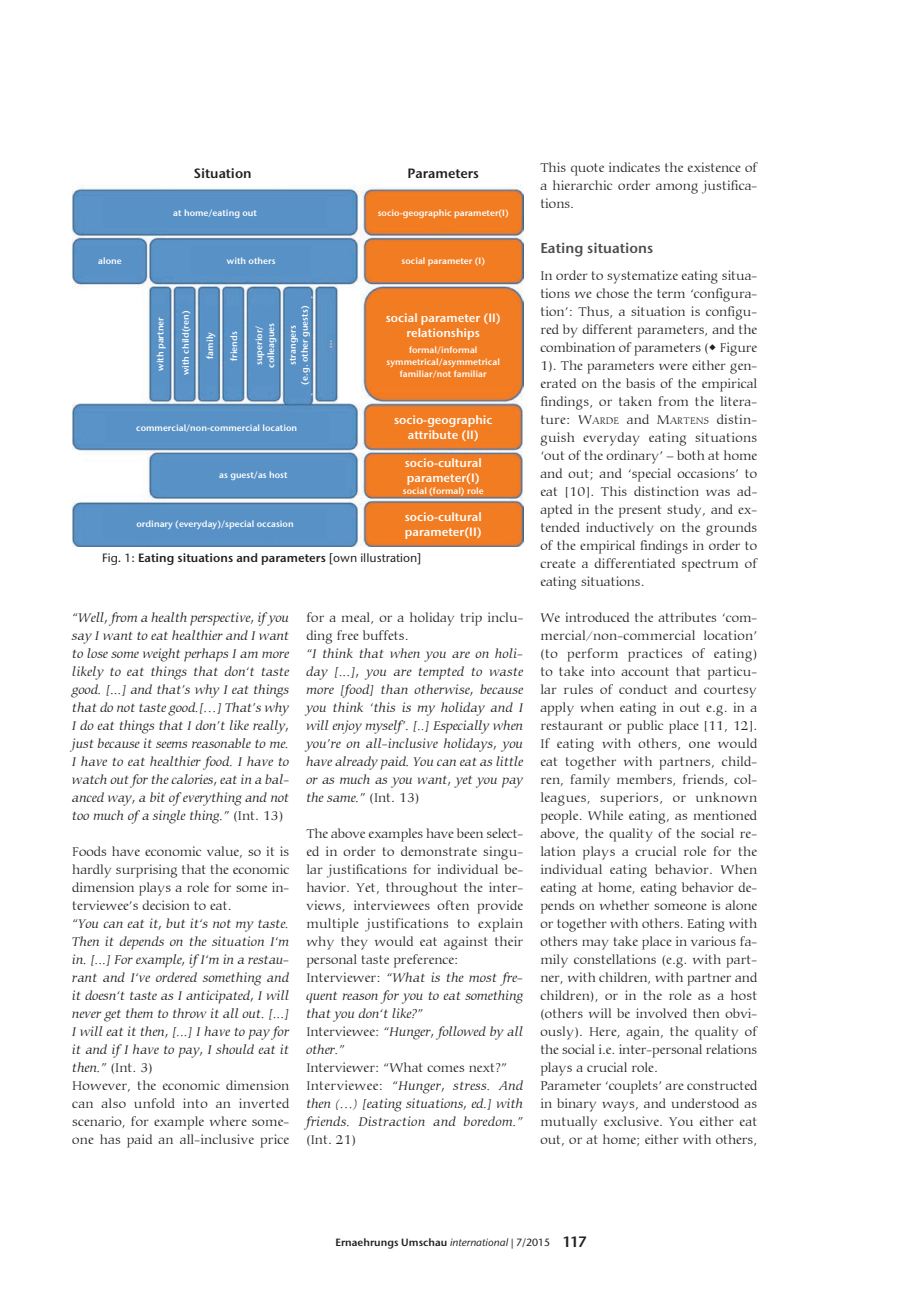
<style>
.page{position:relative;width:919px;height:1289px;background:#fff}
.page>*{position:absolute;margin:0;border:0;box-sizing:border-box;transform-origin:0 0}
.t1{font:600 14.25px "Stone Sans ITC Pro";color:#4b4c4d}
.t2{font:300 13.5px/18px "Carmina BT";letter-spacing:.005em;color:#231f20;text-align:justify}
.t3{font:italic 300 13.5px/18px "Carmina BT";color:#231f20;text-align:justify}
.t4{font:italic 300 13.5px/18px "Carmina BT";letter-spacing:.02em;color:#231f20}
.t5{font:600 13.5px "Stone Sans ITC Pro";color:#231f20}
.t6{font:600 12px/15px "Stone Sans ITC Pro";color:#fff;text-align:center}
.t7{font:600 12px "Stone Sans ITC Pro";color:#231f20}
.t8{font:600 10.5px "Stone Sans ITC Pro";color:#231f20}
.t9{font:600 9px/12px "Stone Sans ITC Pro";color:#fff;text-align:center}
.s1{font-family:"Stone Sans ITC Std";font-weight:500}
.s2{font-style:normal}
.s3{font-style:italic}
.s4{font-style:inherit}
.s5{font-size:10.2px}
.s6{font-family:"Stone Sans ITC Std";font-weight:500;font-style:italic}
.s7{font-size:15px}
</style>
<div class="page">
<img style="left:72px;top:184px;width:451px;height:362px">
<div style="left:370px;top:198px;width:146px;height:30px;background:#f27c22"></div>
<div style="left:370px;top:245px;width:146px;height:30px;background:#f27c22"></div>
<div style="left:370px;top:303px;width:146px;height:84px;background:#f27c22"></div>
<div style="left:370px;top:412px;width:146px;height:30px;background:#f27c22"></div>
<div style="left:370px;top:457px;width:146px;height:37px;background:#f27c22"></div>
<div style="left:370px;top:509px;width:146px;height:30px;background:#f27c22"></div>
<div style="left:105px;top:412px;width:223px;height:30px;background:#5891c6"></div>
<div style="left:103px;top:509px;width:224px;height:30px;background:#5891c6"></div>
<div style="left:161px;top:460px;width:185px;height:30px;background:#5891c6"></div>
<div style="left:103px;top:198px;width:224px;height:30px;background:#5891c6"></div>
<div style="left:191px;top:245px;width:120px;height:30px;background:#5891c6"></div>
<div style="left:80px;top:245px;width:60px;height:30px;background:#5891c6"></div>
<div style="left:152px;top:303px;width:16px;height:81px;background:#5891c6"></div>
<div style="left:178px;top:302px;width:15px;height:81px;background:#5891c6"></div>
<div style="left:202px;top:305px;width:16px;height:81px;background:#5891c6"></div>
<div style="left:226px;top:306px;width:16px;height:80px;background:#5891c6"></div>
<div style="left:251px;top:305px;width:28px;height:81px;background:#5891c6"></div>
<div style="left:286px;top:292px;width:25px;height:106px;background:#5891c6"></div>
<div style="left:159px;top:161px;width:127px;height:25px;background:#fff"></div>
<div style="left:380px;top:161px;width:126px;height:25px;background:#fff"></div>
<p class="t5" style="left:194px;top:165px;width:59px">Situation</p>
<p class="t5" style="left:407px;top:165px;width:73px">Parameters</p>
<p class="t9" style="left:173px;top:207px;width:85px">at home/eating out</p>
<p class="t9" style="left:98px;top:254px;width:25px">alone</p>
<p class="t9" style="left:227px;top:254px;width:50px">with others</p>
<p class="t9" style="left:154px;top:371px;width:55px;rotate:-90deg">with partner</p>
<p class="t9" style="left:180px;top:375px;width:66px;rotate:-90deg">with child(ren)</p>
<p class="t9" style="left:204px;top:358px;width:28px;rotate:-90deg">family</p>
<p class="t9" style="left:228px;top:361px;width:31px;rotate:-90deg">friends</p>
<p class="t9" style="left:253px;top:368px;width:46px;text-align:left;rotate:-90deg">superior/ colleagues</p>
<p class="t9" style="left:287px;top:384px;width:80px;rotate:-90deg">strangers<br>(e.g. other guests)</p>
<p class="t9" style="left:136px;top:421px;width:162px">commercial/non-commercial location</p>
<p class="t9" style="left:219px;top:469px;width:70px">as guest/as host</p>
<p class="t9" style="left:136px;top:518px;width:159px">ordinary (everyday)/special occasion</p>
<p class="t9" style="left:378px;top:207px;width:132px">socio-geographic parameter(I)</p>
<p class="t9" style="left:401px;top:254px;width:85px">social parameter (I)</p>
<p class="t6" style="left:386px;top:310px;width:116px">social parameter (II) relationships</p>
<p class="t9" style="left:386px;top:344px;width:115px">formal/informal symmetrical/asymmetrical familiar/not familiar</p>
<p class="t6" style="left:394px;top:412px;width:100px">socio-geographic attribute (II)</p>
<p class="t6" style="left:405px;top:455px;width:78px;text-align:left">socio-cultural parameter(I)</p>
<p class="t9" style="left:403px;top:484px;width:82px">social (formal) role</p>
<p class="t6" style="left:405px;top:509px;width:78px;text-align:left">socio-cultural parameter(II)</p>
<p class="t7" style="left:102px;top:550px;width:320px"><span class="s1">Fig. 1:</span> Eating situations and parameters <span class="s1">[own illustration]</span></p>
<p class="t3" style="left:72px;top:609px;width:218px">“Well, from a health perspective, if you say I want to eat healthier and I want to lose some weight perhaps I am more likely to eat things that don‘t taste good. [...] and that’s why I eat things that do not taste good.[…] That’s why I do eat things that I don’t like really, just because it seems reasonable to me.<br>I have to eat healthier food. I have to watch out for the calories, eat in a bal&shy;anced way, a bit of everything and not too much of a single thing.” <span class="s2">(Int. 13)</span></p>
<p class="t2" style="left:72px;top:843px;width:218px">Foods have economic value, so it is hardly surprising that the economic dimension plays a role for some in&shy;terviewee’s decision to eat.</p>
<p class="t3" style="left:72px;top:915px;width:218px;text-align:left">“You can eat it, but it‘s not my taste.<br>Then it depends on the situation I‘m in. [...] For example, if I‘m in a restau&shy;rant and I‘ve ordered something and it doesn‘t taste as I anticipated, I will never get them to throw it all out. [...] I will eat it then, [...] I have to pay for it and if I have to pay, I should eat it then.” <span class="s2">(Int. 3)<br>However, the economic dimension can also unfold into an inverted scenario, for example where some&shy;one has paid an all-inclusive price</span></p>
<p class="t2" style="left:306px;top:609px;width:218px">for a meal, or a holiday trip inclu&shy;ding free buffets.</p>
<p class="t3" style="left:306px;top:645px;width:218px">“I think that when you are on holi&shy;day [...], you are tempted to waste more [food] than otherwise, because you think ‘this is my holiday and I will enjoy myself’. [..] Especially when you’re on all-inclusive holidays, you have already paid. You can eat as little or as much as you want, yet you pay the same.” <span class="s2">(Int. 13)</span></p>
<p class="t2" style="left:306px;top:825px;width:218px;text-align:left">The above examples have been select&shy;ed in order to demonstrate singu&shy;lar justifications for individual be&shy;havior. Yet, throughout the inter&shy;views, interviewees often provide multiple justifications to explain why they would eat against their personal taste preference:<br>Interviewer: <span class="s3">“What is the most fre&shy;quent reason for you to eat something that you don‘t like?”<br></span>Interviewee: <span class="s3">“Hunger, followed by all other.”</span></p>
<p class="t4" style="left:306px;top:1059px;width:218px"><span class="s2">Interviewer: “What comes next?” Interviewee:</span> “Hunger, stress. And then (…) [eating situations, ed.] with friends. Distraction and boredom.”</p>
<p class="t2" style="left:306px;top:1131px;width:51px">(Int. 21)</p>
<p class="t2" style="left:540px;top:159px;width:218px">This quote indicates the existence of a hierarchic order among justifica&shy;tions.</p>
<p class="t1" style="left:540px;top:239px;width:114px">Eating situations</p>
<p class="t2" style="left:540px;top:267px;width:218px">In order to systematize eating situa&shy;tions we chose the term ‘configura&shy;tion’: Thus, a situation is configu&shy;red by different parameters, and the combination of parameters (• Figure 1). The parameters were either gen&shy;erated on the basis of the empirical findings, or taken from the litera&shy;ture: <span class="s4">W</span><span class="s5">ARDE</span> and <span class="s4">M</span><span class="s5">ARTENS</span> distin&shy;guish everyday eating situations ‘out of the ordinary’ – both at home and out; and ‘special occasions’ to eat [10]. This distinction was ad&shy;apted in the present study, and ex&shy;tended inductively on the grounds of the empirical findings in order to create a differentiated spectrum of eating situations.</p>
<p class="t2" style="left:540px;top:609px;width:218px;text-align:left">We introduced the attributes ‘com&shy;mercial/non-commercial location’ (to perform practices of eating) to take into account that particu&shy;lar rules of conduct and courtesy apply when eating in out e.g. in a restaurant or public place [11, 12].<br>If eating with others, one would eat together with partners, child&shy;ren, family members, friends, col&shy;leagues, superiors, or unknown people. While eating, as mentioned above, the quality of the social re&shy;lation plays a crucial role for the individual eating behavior. When eating at home, eating behavior de&shy;pends on whether someone is alone or together with others. Eating with others may take place in various fa&shy;mily constellations (e.g. with part&shy;ner, with children, with partner and children), or in the role as a host (others will be involved then obvi&shy;ously). Here, again, the quality of the social i.e. inter-personal relations plays a crucial role.<br>Parameter ‘couplets’ are constructed in binary ways, and understood as mutually exclusive. You either eat out, or at home; either with others,</p>
<p class="t8" style="left:335px;top:1235px;width:253px">Ernaehrungs Umschau <span class="s6">international</span> <span class="s1">| 7/2015</span> <span class="s7">117</span></p>
</div>
